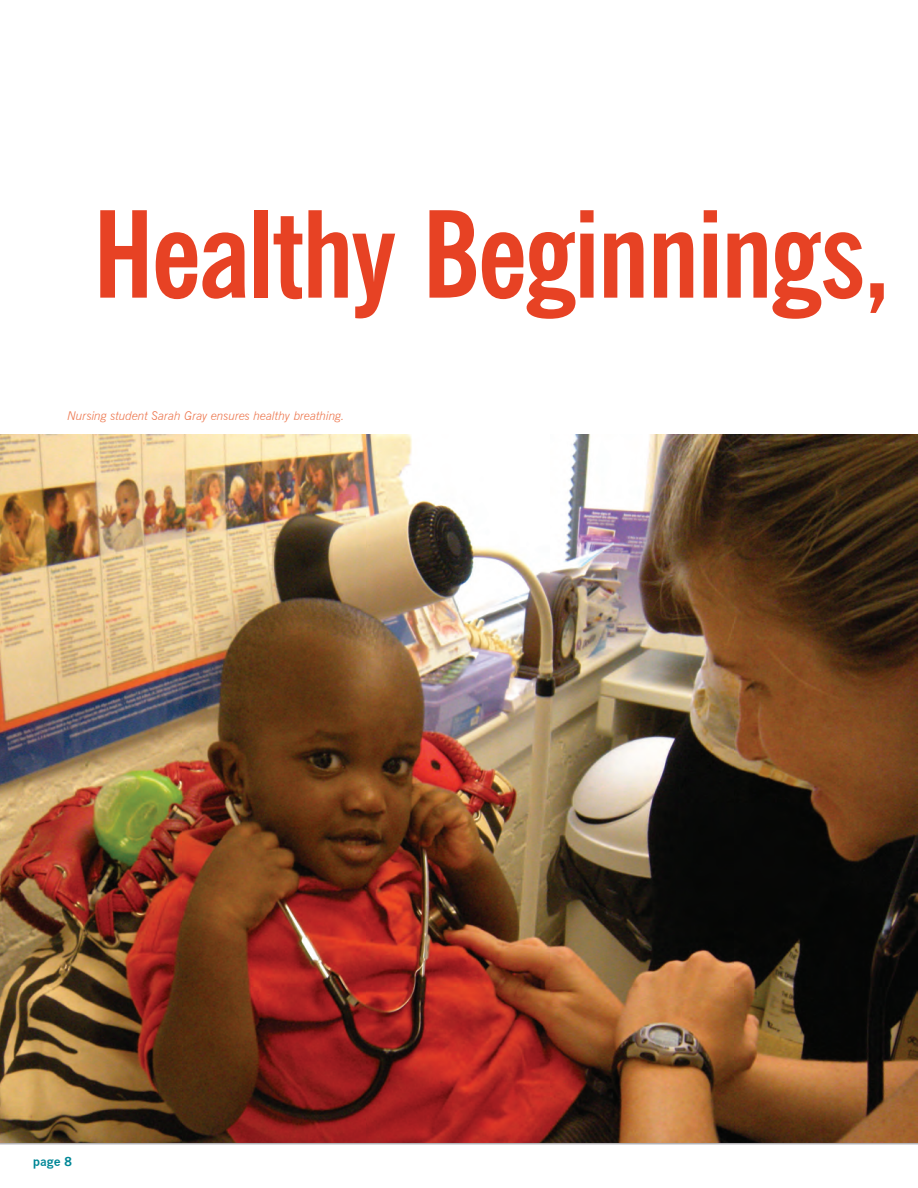
<style>
.page{position:relative;width:918px;height:1188px;background:#fff}
.page>*{position:absolute;margin:0;border:0;box-sizing:border-box;transform-origin:0 0}
.cover_1{font:700 condensed 119.55px "News Gothic BT";letter-spacing:-.02em;color:#e74224}
.t1{font:italic 300 12px "News Gothic BT";letter-spacing:-.005em;color:#ed754c}
.p__left{font:700 12px "News Gothic";color:#008797}
</style>
<div class="page">
<img style="left:0;top:435px;width:918px;height:708px">
<hr style="left:0;top:1143px;width:918px;height:1px;background:#b4b3b7">
<p class="cover_1" style="left:93px;top:182px;width:798px">Healthy Beginnings,</p>
<p class="t1" style="left:68px;top:409px;width:279px">Nursing student Sarah Gray ensures healthy breathing.</p>
<p class="p__left" style="left:33px;top:1154px;width:41px">page 8</p>
</div>
